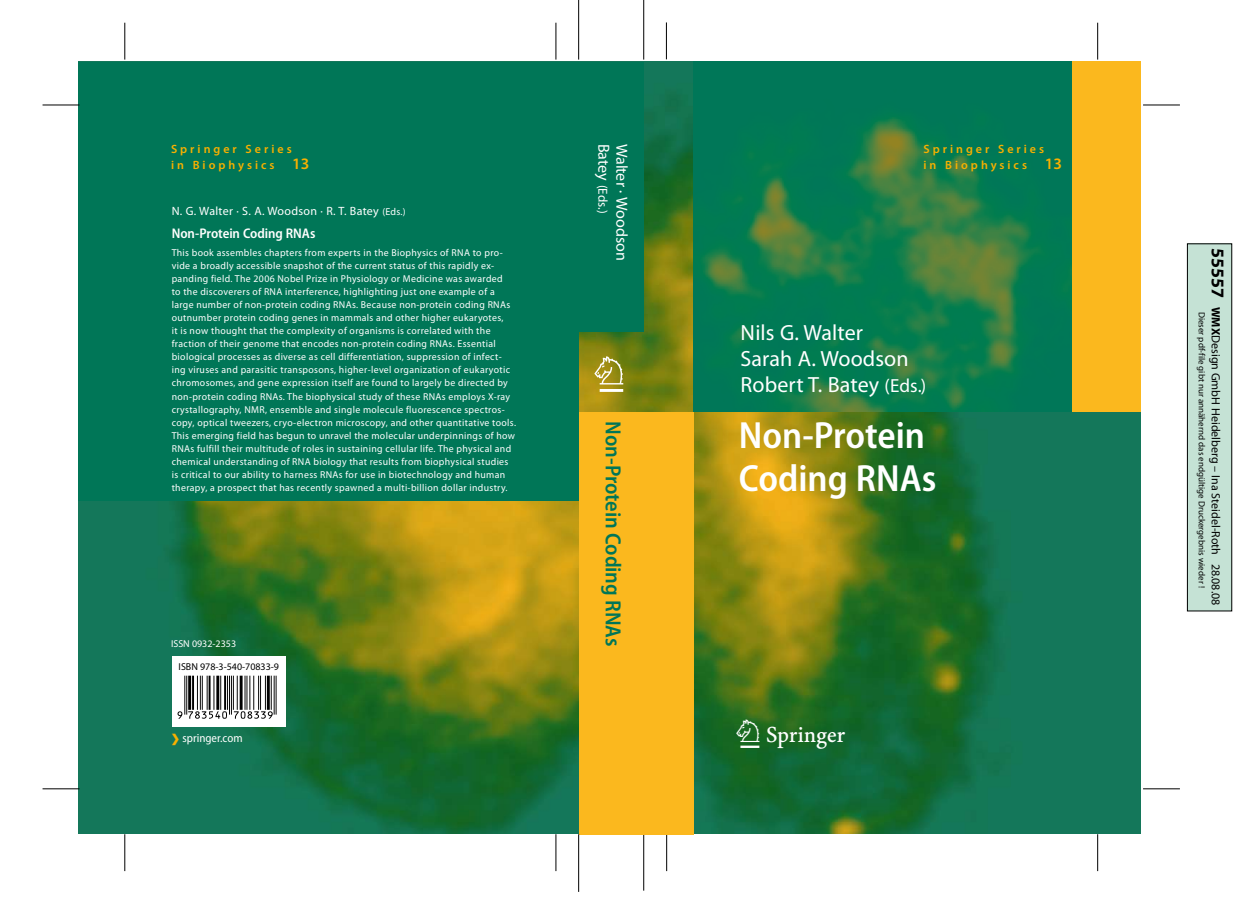
<style>
.page{position:relative;width:1248px;height:908px;background:#fff}
.page>*{position:absolute;margin:0;border:0;box-sizing:border-box;transform-origin:0 0}
.t1{font:50px "Springnew";color:#fff}
.t2{font:40px "Springnew";color:#fff}
.t3{font:600 semi-condensed 38px/42px "Myriad Pro";color:#fff}
.t4{font:700 30px "Myriad Pro";color:#f9b000}
.t5{font:22px/26px "Myriad Pro";letter-spacing:.005em;color:#fff}
.t6{font:600 semi-condensed 22px "Myriad Pro";letter-spacing:-.005em;color:#007657}
.t7{font:16px "Myriad Pro";color:#fff}
.t8{font:600 semi-condensed 14px "Myriad Pro";letter-spacing:-.005em;color:#fff}
.t9{font:13px "Myriad Pro";color:#fff}
.t10{font:600 12px/16px "Myriad Pro";letter-spacing:.25em;color:#f9b000}
.t11{font:12px "Myriad Pro";color:#000}
.t12{font:12px "Myriad Pro";letter-spacing:.025em;color:#fff}
.t13{font:semi-condensed 12px "Myriad Pro";color:#fff}
.t14{font:10px/13px "Myriad Pro";letter-spacing:.035em;color:#fff}
.t15{font:10px "Myriad Pro";color:#000}
.t16{font:10px "Myriad Pro";color:#fff}
.t17{font:9px "Myriad Pro";color:#000}
.s1{font-size:16px}
.s2{font-size:10px}
.s3{font-size:19px}
.s4{font-weight:700;font-size:18px}
.s5{font-weight:700}
</style>
<div class="page">
<img style="left:79px;top:62px;width:1061px;height:771px">
<div style="left:578px;top:62px;width:65px;height:269px;background:#007657"></div>
<img style="left:693px;top:62px;width:378px;height:349px">
<div style="left:1071px;top:61px;width:69px;height:350px;background:#fbb81e"></div>
<hr style="left:666px;top:22px;width:1px;height:37px;background:#000">
<hr style="left:666px;top:833px;width:1px;height:37px;background:#000">
<hr style="left:643px;top:833px;width:1px;height:57px;background:#000">
<hr style="left:643px;top:0;width:1px;height:60px;background:#000">
<hr style="left:1142px;top:105px;width:37px;height:1px;background:#000">
<hr style="left:1097px;top:23px;width:1px;height:37px;background:#000">
<hr style="left:1142px;top:788px;width:37px;height:1px;background:#000">
<hr style="left:1097px;top:833px;width:1px;height:37px;background:#000">
<svg style="left:693px;top:534px;width:1px;height:20px"></svg>
<div style="left:578px;top:411px;width:115px;height:423px;background:#fbb81e"></div>
<div style="left:1187px;top:244px;width:44px;height:366px;background:#c5e2d5"></div>
<div style="left:1186px;top:243px;width:46px;height:368px;border:1px solid #000"></div>
<div style="left:79px;top:62px;width:499px;height:438px;background:#007657"></div>
<hr style="left:578px;top:833px;width:1px;height:58px;background:#000">
<hr style="left:555px;top:833px;width:1px;height:37px;background:#000">
<hr style="left:555px;top:23px;width:1px;height:37px;background:#000">
<hr style="left:578px;top:0;width:1px;height:60px;background:#000">
<hr style="left:43px;top:788px;width:36px;height:1px;background:#000">
<hr style="left:43px;top:105px;width:36px;height:1px;background:#000">
<hr style="left:125px;top:23px;width:1px;height:37px;background:#000">
<hr style="left:125px;top:833px;width:1px;height:37px;background:#000">
<svg style="left:172px;top:655px;width:113px;height:71px"></svg>
<svg style="left:177px;top:711px;width:96px;height:7px"></svg>
<hr style="left:275px;top:675px;width:1px;height:39px;background:#000">
<hr style="left:274px;top:675px;width:1px;height:39px;background:#000">
<hr style="left:271px;top:675px;width:1px;height:34px;background:#000">
<hr style="left:267px;top:675px;width:3px;height:34px;background:#000">
<hr style="left:265px;top:675px;width:1px;height:34px;background:#000">
<hr style="left:260px;top:675px;width:1px;height:34px;background:#000">
<hr style="left:258px;top:675px;width:1px;height:34px;background:#000">
<hr style="left:253px;top:675px;width:1px;height:34px;background:#000">
<hr style="left:249px;top:675px;width:1px;height:34px;background:#000">
<hr style="left:246px;top:675px;width:1px;height:34px;background:#000">
<hr style="left:244px;top:675px;width:1px;height:34px;background:#000">
<hr style="left:240px;top:675px;width:2px;height:34px;background:#000">
<hr style="left:237px;top:675px;width:1px;height:34px;background:#000">
<hr style="left:233px;top:675px;width:1px;height:34px;background:#000">
<hr style="left:231px;top:675px;width:1px;height:39px;background:#000">
<hr style="left:229px;top:675px;width:1px;height:39px;background:#000">
<hr style="left:227px;top:675px;width:1px;height:34px;background:#000">
<hr style="left:224px;top:675px;width:2px;height:34px;background:#000">
<hr style="left:220px;top:675px;width:1px;height:34px;background:#000">
<hr style="left:216px;top:675px;width:3px;height:34px;background:#000">
<hr style="left:213px;top:675px;width:1px;height:34px;background:#000">
<hr style="left:208px;top:675px;width:2px;height:34px;background:#000">
<hr style="left:207px;top:675px;width:1px;height:34px;background:#000">
<hr style="left:202px;top:675px;width:1px;height:34px;background:#000">
<hr style="left:200px;top:675px;width:1px;height:34px;background:#000">
<hr style="left:197px;top:675px;width:1px;height:34px;background:#000">
<hr style="left:192px;top:675px;width:2px;height:34px;background:#000">
<hr style="left:188px;top:675px;width:3px;height:34px;background:#000">
<hr style="left:186px;top:675px;width:1px;height:39px;background:#000">
<hr style="left:184px;top:675px;width:1px;height:39px;background:#000">
<p class="t10" style="left:171px;top:141px;width:140px">Springer Series<br>in Biophysics <span class="s1">13</span></p>
<p class="t12" style="left:172px;top:203px;width:235px">N. G. Walter · S. A. Woodson · R. T. Batey <span class="s2">(Eds.)</span></p>
<h3 class="t8" style="left:172px;top:225px;width:145px">Non-Protein Coding RNAs</h3>
<p class="t14" style="left:172px;top:246px;width:346px">This book assembles chapters from experts in the Biophysics of RNA to pro&shy;vide a broadly accessible snapshot of the current status of this rapidly ex&shy;panding field. The 2006 Nobel Prize in Physiology or Medicine was awarded<br>to the discoverers of RNA interference, highlighting just one example of a large number of non-protein coding RNAs. Because non-protein coding RNAs outnumber protein coding genes in mammals and other higher eukaryotes,<br>it is now thought that the complexity of organisms is correlated with the fraction of their genome that encodes non-protein coding RNAs. Essential biological processes as diverse as cell differentiation, suppression of infect&shy;ing viruses and parasitic transposons, higher-level organization of eukaryotic chromosomes, and gene expression itself are found to largely be directed by non-protein coding RNAs. The biophysical study of these RNAs employs X-ray crystallography, NMR, ensemble and single molecule fluorescence spectros&shy;copy, optical tweezers, cryo-electron microscopy, and other quantitative tools.<br>This emerging field has begun to unravel the molecular underpinnings of how RNAs fulfill their multitude of roles in sustaining cellular life. The physical and chemical understanding of RNA biology that results from biophysical studies is critical to our ability to harness RNAs for use in biotechnology and human therapy, a prospect that has recently spawned a multi-billion dollar industry.</p>
<p class="t16" style="left:171px;top:637px;width:67px">ISSN 0932-2353</p>
<p class="t15" style="left:179px;top:659px;width:102px">ISBN 978-3-540-70833-9</p>
<h3 class="t4" style="left:171px;top:716px;width:10px">›</h3>
<p class="t13" style="left:182px;top:731px;width:62px">springer.com</p>
<h3 class="t7" style="left:613px;top:144px;width:39px;rotate:90deg">Batey</h3>
<h3 class="t7" style="left:631px;top:144px;width:118px;rotate:90deg">Walter · Woodson</h3>
<h3 class="t9" style="left:610px;top:184px;width:30px;rotate:90deg">(Eds.)</h3>
<h1 class="t1" style="left:599px;top:356px;width:25px">1</h1>
<h3 class="t6" style="left:625px;top:421px;width:226px;rotate:90deg">Non-Protein Coding RNAs</h3>
<p class="t10" style="left:923px;top:141px;width:140px">Springer Series<br>in Biophysics <span class="s1">13</span></p>
<h3 class="t5" style="left:740px;top:318px;width:187px">Nils G. Walter<br>Sarah A. Woodson<br>Robert T. Batey <span class="s3">(Eds.)</span></h3>
<h3 class="t3" style="left:738px;top:415px;width:199px">Non-Protein<br>Coding RNAs</h3>
<h2 class="t2" style="left:740px;top:719px;width:108px">123</h2>
<p class="t11" style="left:1223px;top:248px;width:358px;rotate:90deg"><span class="s4">55557</span> <span class="s5">WMX</span>Design GmbH Heidelberg – Ina Steidel-Roth 28.08.08</p>
<p class="t17" style="left:1207px;top:311px;width:277px;rotate:90deg">Dieser pdf-file gibt nur annähernd das endgültige Druckergebnis wieder !</p>
</div>
